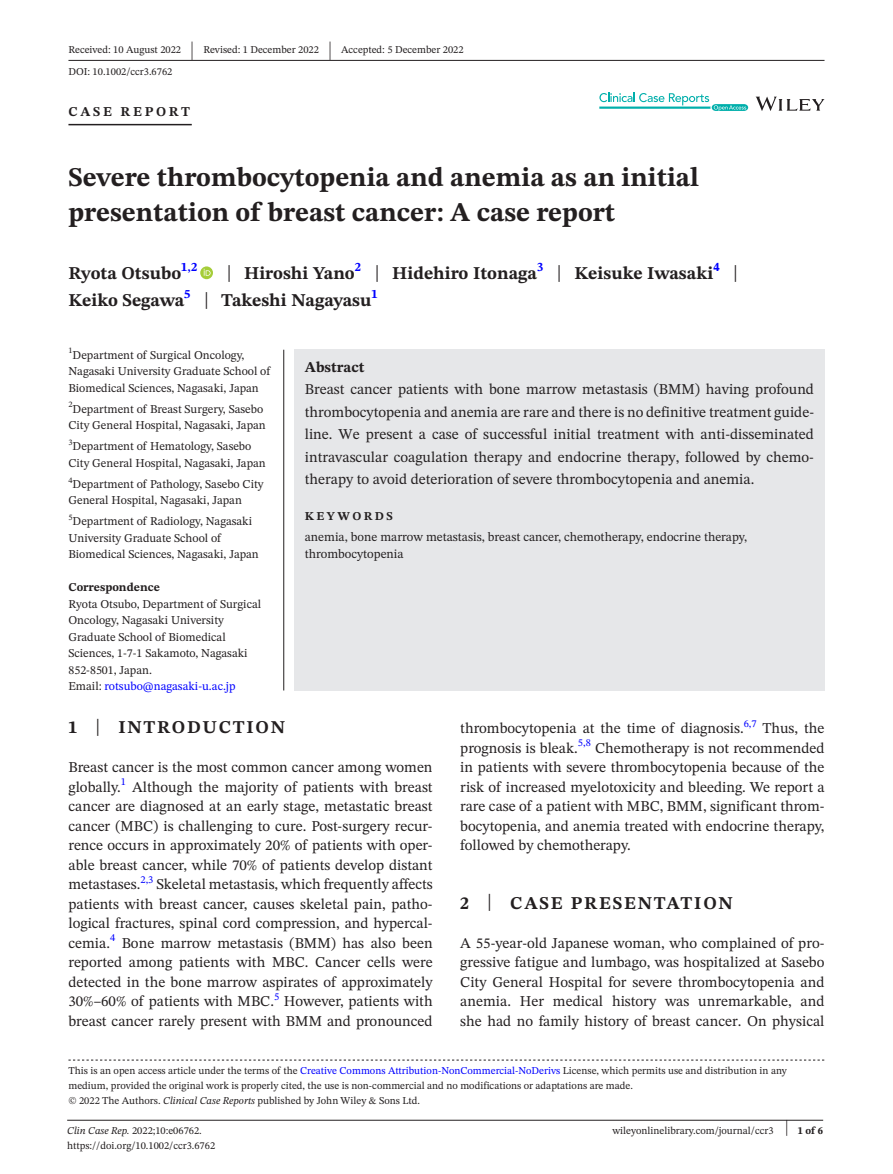
<style>
.page{position:relative;width:893px;height:1174px;background:#fff}
.page>*{position:absolute;margin:0;border:0;box-sizing:border-box;transform-origin:0 0}
.t1{font:700 27px/34.5px "STIX Two Text";color:#231f20}
.t2{font:25.65px "STIX Two Text";color:#231f20;scale:.49 1}
.t3{font:700 18px/27px "STIX Two Text";color:#231f20}
.t4{font:700 18px "STIX Two Text";letter-spacing:.1em;color:#231f20}
.t5{font:15px/19.5px "STIX Two Text";color:#231f20;text-align:justify}
.t6{font:700 15px "STIX Two Text";color:#231f20}
.t7{font:700 13.5px "STIX Two Text";letter-spacing:.2em;color:#231f20}
.t8{font:12.75px/17.2px "STIX Two Text";color:#231f20}
.t9{font:12px/16.5px "STIX Two Text";color:#231f20}
.t10{font:700 12px "STIX Two Text";color:#231f20}
.t11{font:700 12px "STIX Two Text";letter-spacing:.2em;color:#231f20}
.t12{font:10.5px/15px "STIX Two Text";color:#231f20}
.t13{font:10.5px "STIX Two Text";color:#00f}
.t14{font:700 10.5px "STIX Two Text";color:#231f20}
.s1{font-weight:400;font-size:23.4px}
.s2{color:#00f}
.s3{font-weight:400;font-size:23.7px}
.s4{font-style:italic}
.s5{font-weight:400;font-size:22.2px}
</style>
<div class="page">
<hr style="left:67px;top:1119px;width:756px;height:1px;background:#231f20">
<svg style="left:756px;top:97px;width:68px;height:14px"></svg>
<svg style="left:599px;top:93px;width:149px;height:18px"></svg>
<hr style="left:68px;top:60px;width:756px;height:1px;background:#231f20">
<hr style="left:68px;top:124px;width:124px;height:1px;background:#231f20">
<svg style="left:200px;top:266px;width:13px;height:13px"></svg>
<svg style="left:204px;top:269px;width:7px;height:7px"></svg>
<svg style="left:68px;top:1059px;width:756px;height:1px"></svg>
<hr style="left:283px;top:350px;width:1px;height:340px;background:#231f20">
<div style="left:294px;top:350px;width:530px;height:219px;background:#e6e7e9"></div>
<div style="left:294px;top:568px;width:530px;height:122px;background:#e6e7e9"></div>
<p class="t12" style="left:68px;top:42px;width:114px">Received: 10 August 2022</p>
<h2 class="t2" style="left:191px;top:32px;width:8px">|</h2>
<p class="t12" style="left:203px;top:42px;width:117px">Revised: 1 December 2022</p>
<h2 class="t2" style="left:328px;top:32px;width:8px">|</h2>
<p class="t12" style="left:341px;top:42px;width:124px">Accepted: 5 December 2022</p>
<p class="t12" style="left:68px;top:64px;width:105px">DOI: 10.1002/ccr3.6762</p>
<p class="t7" style="left:68px;top:101px;width:123px">CASE REPORT</p>
<h1 class="t1" style="left:68px;top:161px;width:632px">Severe thrombocytopenia and anemia as an initial presentation of breast cancer: A case report</h1>
<p class="t3" style="left:68px;top:260px;width:130px">Ryota Otsubo<sup>1,2</sup></p>
<p class="t3" style="left:68px;top:260px;width:671px;text-indent:158px"><span class="s1">|</span> Hiroshi Yano<sup>2</sup> <span class="s1">|</span> Hidehiro Itonaga<sup>3</sup> <span class="s1">|</span> Keisuke Iwasaki<sup>4</sup> <span class="s1">|<br></span>Keiko Segawa<sup>5</sup> <span class="s1">|</span> Takeshi Nagayasu<sup>1</sup></p>
<p class="t9" style="left:68px;top:346px;width:203px"><sup>1</sup>Department of Surgical Oncology,<br>Nagasaki University Graduate School of<br>Biomedical Sciences, Nagasaki, Japan</p>
<p class="t9" style="left:68px;top:400px;width:199px"><sup>2</sup>Department of Breast Surgery, Sasebo<br>City General Hospital, Nagasaki, Japan</p>
<p class="t9" style="left:68px;top:438px;width:199px"><sup>3</sup>Department of Hematology, Sasebo<br>City General Hospital, Nagasaki, Japan</p>
<p class="t9" style="left:68px;top:475px;width:197px"><sup>4</sup>Department of Pathology, Sasebo City<br>General Hospital, Nagasaki, Japan</p>
<p class="t9" style="left:68px;top:513px;width:192px"><sup>5</sup>Department of Radiology, Nagasaki<br>University Graduate School of<br>Biomedical Sciences, Nagasaki, Japan</p>
<p class="t10" style="left:68px;top:579px;width:93px">Correspondence</p>
<p class="t9" style="left:68px;top:595px;width:194px">Ryota Otsubo, Department of Surgical<br>Oncology, Nagasaki University<br>Graduate School of Biomedical<br>Sciences, 1-7-1 Sakamoto, Nagasaki<br>852-8501, Japan.<br>Email: <span class="s2">rotsubo@nagasaki-u.ac.jp</span></p>
<p class="t6" style="left:305px;top:356px;width:61px">Abstract</p>
<p class="t5" style="left:305px;top:378px;width:511px;line-height:22.5px">Breast cancer patients with bone marrow metastasis (BMM) having profound thrombocytopenia and anemia are rare and there is no definitive treatment guide&shy;line. We present a case of successful initial treatment with anti-disseminated intravascular coagulation therapy and endocrine therapy, followed by chemo&shy;therapy to avoid deterioration of severe thrombocytopenia and anemia.</p>
<p class="t11" style="left:305px;top:507px;width:90px">KEYWORDS</p>
<p class="t8" style="left:305px;top:528px;width:444px">anemia, bone marrow metastasis, breast cancer, chemotherapy, endocrine therapy, thrombocytopenia</p>
<p class="t4" style="left:68px;top:714px;width:218px">1 <span class="s3">|</span> INTRODUCTION</p>
<p class="t5" style="left:68px;top:757px;width:366px">Breast cancer is the most common cancer among women globally.</p>
<p class="t13" style="left:121px;top:774px;width:7px">1</p>
<p class="t5" style="left:68px;top:777px;width:366px;text-indent:64px">Although the majority of patients with breast cancer are diagnosed at an early stage, metastatic breast cancer (MBC) is challenging to cure. Post-surgery recur&shy;rence occurs in approximately 20% of patients with oper&shy;able breast cancer, while 70% of patients develop distant metastases.</p>
<p class="t13" style="left:140px;top:871px;width:14px">2,3</p>
<p class="t5" style="left:68px;top:874px;width:366px;text-indent:88px">Skeletal metastasis, which frequently affects patients with breast cancer, causes skeletal pain, patho&shy;logical fractures, spinal cord compression, and hypercal&shy;cemia.</p>
<p class="t13" style="left:110px;top:930px;width:7px">4</p>
<p class="t5" style="left:68px;top:933px;width:366px;text-indent:53px">Bone marrow metastasis (BMM) has also been reported among patients with MBC. Cancer cells were detected in the bone marrow aspirates of approximately 30%–60% of patients with MBC.</p>
<p class="t13" style="left:274px;top:988px;width:7px">5</p>
<p class="t5" style="left:68px;top:991px;width:366px;text-align:right">However, patients with<br>breast cancer rarely present with BMM and pronounced</p>
<p class="t5" style="left:460px;top:718px;width:285px">thrombocytopenia at the time of diagnosis.</p>
<p class="t13" style="left:744px;top:715px;width:14px">6,7</p>
<p class="t5" style="left:762px;top:718px;width:64px">Thus, the</p>
<p class="t5" style="left:460px;top:738px;width:119px">prognosis is bleak.</p>
<p class="t13" style="left:578px;top:735px;width:14px">5,8</p>
<p class="t5" style="left:460px;top:738px;width:366px;text-indent:135px">Chemotherapy is not recommended in patients with severe thrombocytopenia because of the risk of increased myelotoxicity and bleeding. We report a rare case of a patient with MBC, BMM, significant throm&shy;bocytopenia, and anemia treated with endocrine therapy, followed by chemotherapy.</p>
<p class="t4" style="left:460px;top:890px;width:274px">2 <span class="s3">|</span> CASE PRESENTATION</p>
<p class="t5" style="left:460px;top:933px;width:366px">A 55-year-old Japanese woman, who complained of pro&shy;gressive fatigue and lumbago, was hospitalized at Sasebo City General Hospital for severe thrombocytopenia and anemia. Her medical history was unremarkable, and she had no family history of breast cancer. On physical</p>
<p class="t12" style="left:68px;top:1063px;width:720px">This is an open access article under the terms of the <span class="s2">Creative Commons Attribution-NonCommercial-NoDerivs</span> License, which permits use and distribution in any medium, provided the original work is properly cited, the use is non-commercial and no modifications or adaptations are made.<br>© 2022 The Authors. <span class="s4">Clinical Case Reports</span> published by John Wiley &amp; Sons Ltd.</p>
<p class="t12" style="left:67px;top:1123px;width:136px"><span class="s4">Clin Case Rep.</span> 2022;10:e06762.</p>
<p class="t14" style="left:785px;top:1123px;width:39px"><span class="s5">|</span> 1 of 6</p>
<p class="t12" style="left:67px;top:1138px;width:150px">https://doi.org/10.1002/ccr3.6762</p>
<p class="t12" style="left:612px;top:1123px;width:163px">wileyonlinelibrary.com/journal/ccr3</p>
</div>
